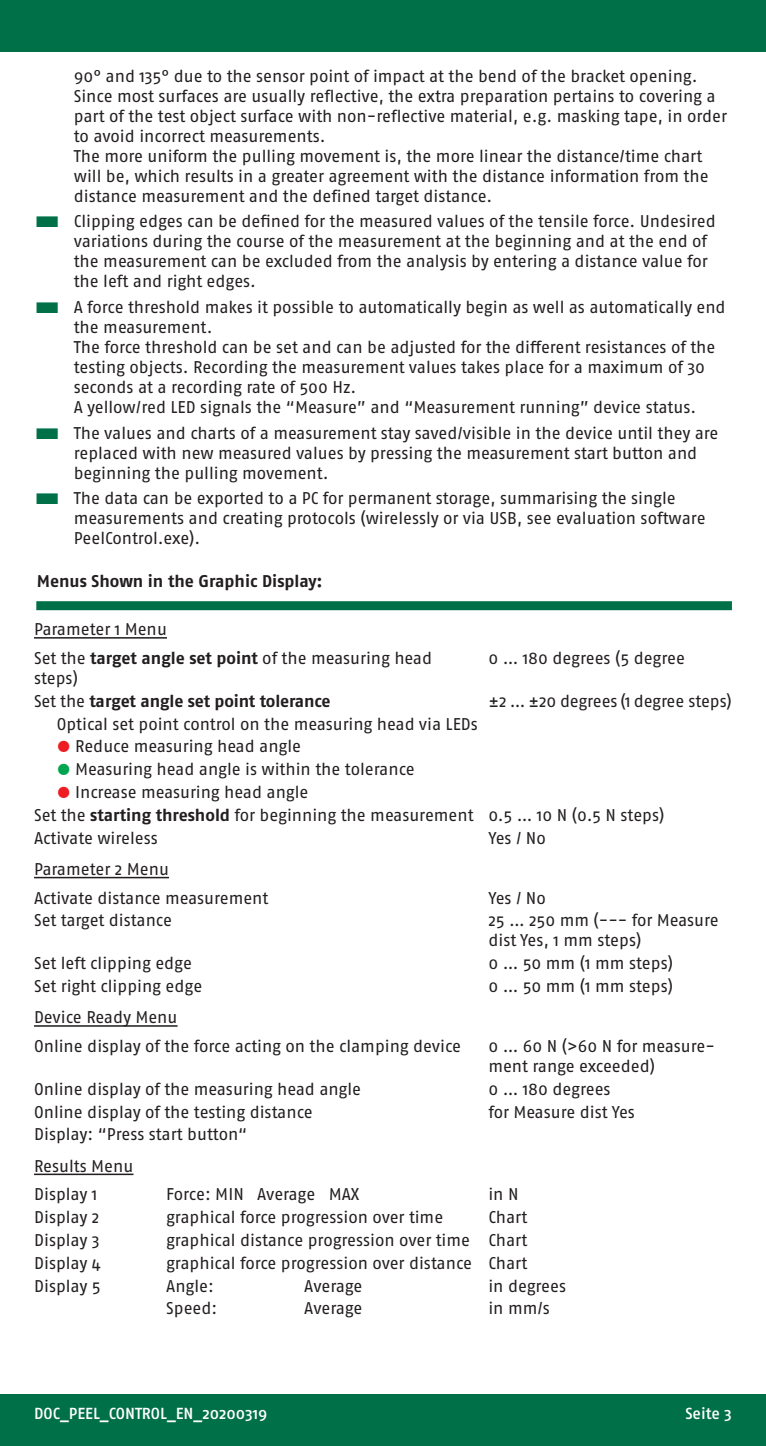
<style>
.page{position:relative;width:766px;height:1446px;background:#fff}
.page>*{position:absolute;margin:0;border:0;box-sizing:border-box;transform-origin:0 0}
.t1{font:17px/20px "Fago Pro";letter-spacing:-.005em;color:#231f20}
.t2{font:700 17px/22.8px "Fago Pro";letter-spacing:-.005em;color:#231f20}
.t3{font:500 16px "Fago Pro";color:#fff}
.s1{font-size:32px;color:#007049}
.s2{font-weight:700}
.s3{font-weight:400}
.s4{color:#ee1d23}
.s5{color:#00a54f}
</style>
<div class="page">
<div style="left:0;top:0;width:765px;height:51px;background:#007049"></div>
<div style="left:0;top:1395px;width:765px;height:51px;background:#007049"></div>
<div style="left:36px;top:601px;width:695px;height:9px;background:#007049"></div>
<hr style="left:34px;top:637px;width:133px;height:1px;background:#231f20">
<hr style="left:34px;top:877px;width:135px;height:1px;background:#231f20">
<hr style="left:34px;top:1025px;width:143px;height:2px;background:#231f20">
<hr style="left:34px;top:1173px;width:99px;height:2px;background:#231f20">
<p class="t1" style="left:74px;top:66px;width:654px">90° and 135° due to the sensor point of impact at the bend of the bracket opening.<br>Since most surfaces are usually reflective, the extra preparation pertains to covering a part of the test object surface with non-reflective material, e.g. masking tape, in order to avoid incorrect measurements.<br>The more uniform the pulling movement is, the more linear the distance/time chart will be, which results in a greater agreement with the distance information from the distance measurement and the defined target distance.</p>
<p class="t1" style="left:74px;top:211px;width:643px;text-indent:-40px"><span class="s1">▬</span> Clipping edges can be defined for the measured values of the tensile force. Undesired variations during the course of the measurement at the beginning and at the end of the measurement can be excluded from the analysis by entering a distance value for the left and right edges.</p>
<p class="t1" style="left:74px;top:297px;width:653px;text-indent:-40px"><span class="s1">▬</span> A force threshold makes it possible to automatically begin as well as automatically end the measurement.<br>The force threshold can be set and can be adjusted for the different resistances of the testing objects. Recording the measurement values takes place for a maximum of 30 seconds at a recording rate of 500 Hz.<br>A yellow/red LED signals the “Measure” and “Measurement running” device status.</p>
<p class="t1" style="left:74px;top:423px;width:646px;text-indent:-40px"><span class="s1">▬</span> The values and charts of a measurement stay saved/visible in the device until they are replaced with new measured values by pressing the measurement start button and beginning the pulling movement.</p>
<p class="t1" style="left:74px;top:488px;width:633px;text-indent:-40px"><span class="s1">▬</span> The data can be exported to a PC for permanent storage, summarising the single measurements and creating protocols (wirelessly or via USB, see evaluation software<br>PeelControl.exe).</p>
<p class="t2" style="left:37px;top:570px;width:287px">Menus Shown in the Graphic Display:</p>
<p class="t1" style="left:34px;top:615px;width:399px;line-height:28.6px">Parameter 1 Menu<br>Set the <span class="s2">target angle set point</span> of the measuring head</p>
<p class="t1" style="left:488px;top:648px;width:198px">0 … 180 degrees (5 degree</p>
<p class="t2" style="left:34px;top:666px;width:298px"><span class="s3">steps)<br>Set the</span> target angle set point tolerance</p>
<p class="t1" style="left:488px;top:691px;width:245px">±2 … ±20 degrees (1 degree steps)</p>
<p class="t1" style="left:57px;top:713px;width:422px">Optical set point control on the measuring head via LEDs</p>
<p class="t1" style="left:57px;top:736px;width:246px"><span class="s4">●</span> Reduce measuring head angle</p>
<p class="t1" style="left:57px;top:759px;width:359px"><span class="s5">●</span> Measuring head angle is within the tolerance</p>
<p class="t1" style="left:34px;top:781px;width:631px;line-height:22.8px;text-indent:23px"><span class="s4">●</span> Increase measuring head angle<br>Set the <span class="s2">starting threshold</span> for beginning the measurement 0.5 … 10 N (0.5 N steps)<br>Activate wireless</p>
<p class="t1" style="left:488px;top:828px;width:59px">Yes / No</p>
<p class="t1" style="left:34px;top:855px;width:236px;line-height:28.6px">Parameter 2 Menu<br>Activate distance measurement</p>
<p class="t1" style="left:488px;top:887px;width:59px">Yes / No</p>
<p class="t1" style="left:34px;top:910px;width:139px">Set target distance</p>
<p class="t1" style="left:488px;top:910px;width:232px">25 … 250 mm (--- for Measure dist Yes, 1 mm steps)</p>
<p class="t1" style="left:34px;top:953px;width:159px">Set left clipping edge</p>
<p class="t1" style="left:488px;top:953px;width:186px">0 … 50 mm (1 mm steps)</p>
<p class="t1" style="left:34px;top:976px;width:170px">Set right clipping edge</p>
<p class="t1" style="left:488px;top:976px;width:186px">0 … 50 mm (1 mm steps)</p>
<p class="t1" style="left:34px;top:1003px;width:428px;line-height:28.6px">Device Ready Menu<br>Online display of the force acting on the clamping device</p>
<p class="t1" style="left:488px;top:1036px;width:228px">0 … 60 N (&gt;60 N for measure&shy;ment range exceeded)</p>
<p class="t1" style="left:34px;top:1079px;width:328px">Online display of the measuring head angle</p>
<p class="t1" style="left:488px;top:1079px;width:124px">0 … 180 degrees</p>
<p class="t1" style="left:34px;top:1101px;width:280px">Online display of the testing distance</p>
<p class="t1" style="left:488px;top:1101px;width:148px">for Measure dist Yes</p>
<p class="t1" style="left:34px;top:1119px;width:215px;line-height:31.4px">Display: “Press start button“<br>Results Menu</p>
<p class="t1" style="left:34px;top:1184px;width:65px">Display 1</p>
<p class="t1" style="left:166px;top:1184px;width:195px">Force: MIN Average MAX</p>
<p class="t1" style="left:488px;top:1184px;width:32px">in N</p>
<p class="t1" style="left:34px;top:1207px;width:67px">Display 2</p>
<p class="t1" style="left:166px;top:1207px;width:278px">graphical force progression over time</p>
<p class="t1" style="left:488px;top:1207px;width:40px">Chart</p>
<p class="t1" style="left:34px;top:1230px;width:67px">Display 3</p>
<p class="t1" style="left:166px;top:1230px;width:362px">graphical distance progression over time Chart</p>
<p class="t1" style="left:34px;top:1253px;width:68px">Display 4</p>
<p class="t1" style="left:166px;top:1253px;width:362px">graphical force progression over distance Chart</p>
<p class="t1" style="left:34px;top:1275px;width:68px">Display 5</p>
<p class="t1" style="left:166px;top:1275px;width:49px">Angle:</p>
<p class="t1" style="left:304px;top:1275px;width:60px">Average</p>
<p class="t1" style="left:488px;top:1275px;width:79px">in degrees</p>
<p class="t1" style="left:166px;top:1298px;width:53px">Speed:</p>
<p class="t1" style="left:304px;top:1298px;width:60px">Average</p>
<p class="t1" style="left:488px;top:1298px;width:63px">in mm/s</p>
<p class="t3" style="left:34px;top:1404px;width:235px">DOC_PEEL_CONTROL_EN_20200319</p>
<p class="t3" style="left:685px;top:1404px;width:48px">Seite 3</p>
</div>
